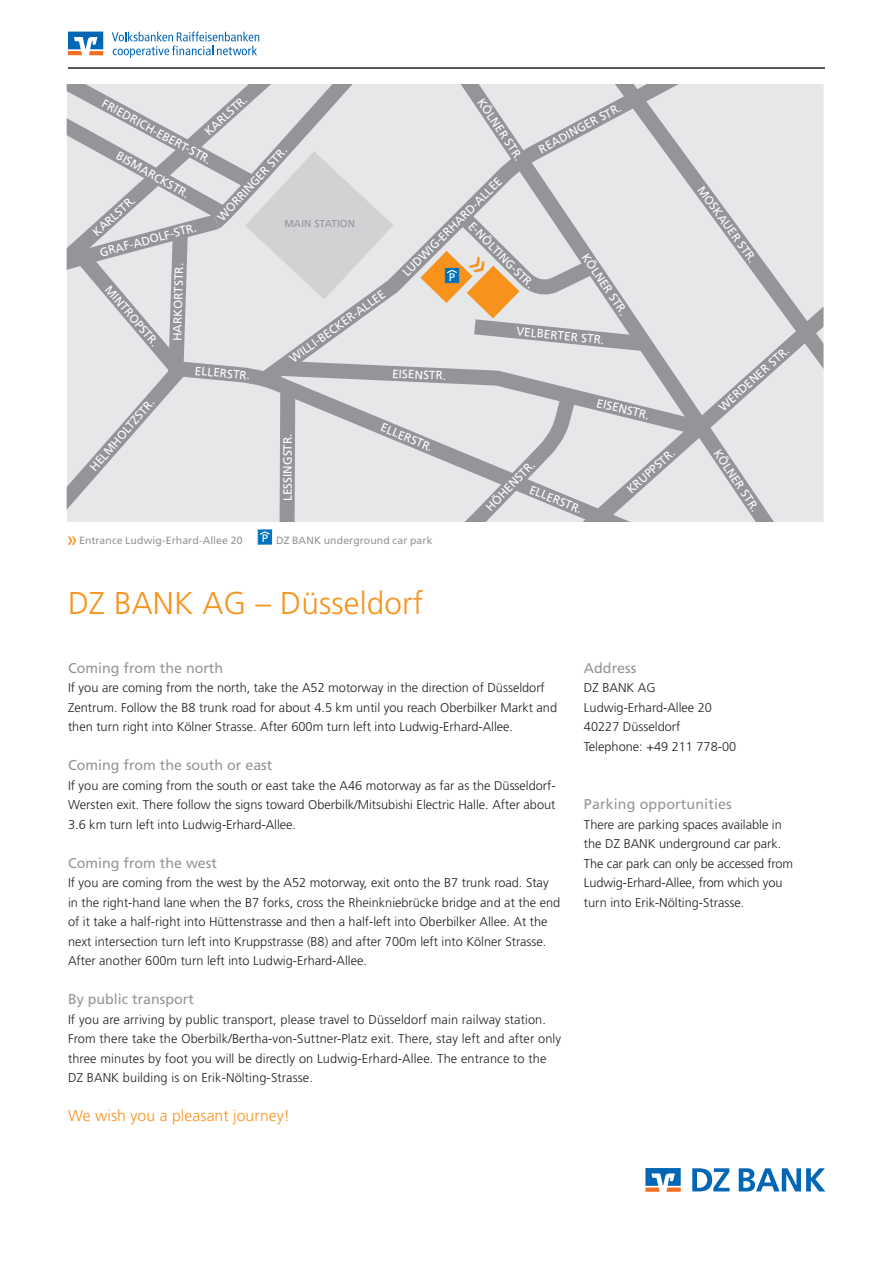
<style>
.page{position:relative;width:893px;height:1263px;background:#fff}
.page>*{position:absolute;margin:0;border:0;box-sizing:border-box;transform-origin:0 0}
.t1{font:300 31.5px "Frutiger LT";letter-spacing:.005em;color:#f7931d}
.t2{font:21px "Frutiger LT";color:#f7931d;scale:.93 1}
.t3{font:300 15.75px "Frutiger LT";letter-spacing:.005em;color:#f7931d}
.t4{font:14.25px "Frutiger LT";color:#939598}
.t5{font:300 12.75px/19.5px "Frutiger LT";color:#231f20}
.t6{font:12px "Frutiger LT";letter-spacing:.005em;color:#fff}
.t7{font:12px "Frutiger LT";letter-spacing:.005em;color:#939598}
.t8{font:11.1px "Frutiger LT";color:#fff}
.t9{font:10.5px "Frutiger LT";letter-spacing:.005em;color:#939598}
.t10{font:10.05px "Frutiger LT";letter-spacing:.01em;color:#939598}
</style>
<div class="page">
<svg style="left:68px;top:31px;width:757px;height:491px;background:#dfe0e2"></svg>
<hr style="left:68px;top:68px;width:757px;height:1px;background:#231f20">
<svg style="left:692px;top:1168px;width:37px;height:23px"></svg>
<svg style="left:739px;top:1168px;width:86px;height:23px"></svg>
<svg style="left:645px;top:1168px;width:36px;height:24px"></svg>
<svg style="left:66px;top:32px;width:653px;height:513px;background:#d8d9da"></svg>
<p class="t6" style="left:202px;top:128px;width:54px;rotate:-42deg">KARLSTR.</p>
<p class="t6" style="left:486px;top:96px;width:73px;rotate:56deg">KÖLNER STR.</p>
<p class="t6" style="left:106px;top:96px;width:124px;rotate:28deg">FRIEDRICH-EBERT-STR.</p>
<p class="t6" style="left:536px;top:144px;width:93px;rotate:-28deg">READINGER STR.</p>
<p class="t6" style="left:215px;top:214px;width:98px;rotate:-47deg">WORRINGER STR.</p>
<p class="t6" style="left:120px;top:149px;width:83px;rotate:29deg">BISMARCKSTR.</p>
<p class="t6" style="left:98px;top:246px;width:101px;rotate:-15deg">GRAF-ADOLF-STR.</p>
<p class="t6" style="left:170px;top:341px;width:80px;rotate:-89deg">HARKORTSTR.</p>
<p class="t6" style="left:399px;top:269px;width:136px;rotate:-45deg">LUDWIG-ERHARD-ALLEE</p>
<p class="t6" style="left:706px;top:183px;width:93px;rotate:54deg">MOSKAUER STR.</p>
<p class="t6" style="left:90px;top:228px;width:54px;rotate:-42deg">KARLSTR.</p>
<p class="t10" style="left:284px;top:218px;width:72px">MAIN STATION</p>
<p class="t6" style="left:475px;top:219px;width:89px;rotate:45deg">E-NÖLTING-STR.</p>
<p class="t7" style="left:273px;top:219px;width:97px">HAUPTBAHNHOF</p>
<p class="t6" style="left:590px;top:250px;width:73px;rotate:56deg">KÖLNER STR.</p>
<p class="t8" style="left:449px;top:270px;width:8px">P</p>
<p class="t6" style="left:113px;top:282px;width:77px;rotate:50deg">MINTROPSTR.</p>
<p class="t6" style="left:287px;top:354px;width:116px;rotate:-36deg">WILLI-BECKER-ALLEE</p>
<p class="t6" style="left:517px;top:324px;width:90px;rotate:6deg">VELBERTER STR.</p>
<p class="t6" style="left:716px;top:403px;width:91px;rotate:-42deg">WERDENER STR.</p>
<p class="t6" style="left:196px;top:363px;width:57px;rotate:5deg">ELLERSTR.</p>
<p class="t6" style="left:393px;top:366px;width:56px;rotate:3deg">EISENSTR.</p>
<p class="t6" style="left:599px;top:396px;width:56px;rotate:14deg">EISENSTR.</p>
<p class="t6" style="left:87px;top:465px;width:93px;rotate:-49deg">HELMHOLTZSTR.</p>
<p class="t6" style="left:384px;top:420px;width:57px;rotate:23deg">ELLERSTR.</p>
<p class="t6" style="left:281px;top:501px;width:69px;rotate:-90deg">LESSINGSTR.</p>
<p class="t6" style="left:624px;top:486px;width:61px;rotate:-42deg">KRUPPSTR.</p>
<p class="t6" style="left:722px;top:446px;width:73px;rotate:56deg">KÖLNER STR.</p>
<p class="t6" style="left:483px;top:504px;width:66px;rotate:-46deg">HÖHENSTR.</p>
<p class="t6" style="left:533px;top:482px;width:57px;rotate:22deg">ELLERSTR.</p>
<p class="t8" style="left:262px;top:532px;width:8px">P</p>
<h2 class="t2" style="left:78px;top:554px;width:13px;rotate:-180deg">«</h2>
<p class="t9" style="left:79px;top:534px;width:165px">Entrance Ludwig-Erhard-Allee 20</p>
<p class="t9" style="left:276px;top:534px;width:158px">DZ BANK underground car park</p>
<h1 class="t1" style="left:68px;top:586px;width:357px">DZ BANK AG – Düsseldorf</h1>
<p class="t4" style="left:68px;top:660px;width:157px">Coming from the north</p>
<p class="t5" style="left:68px;top:678px;width:491px">If you are coming from the north, take the A52 motorway in the direction of Düsseldorf<br>Zentrum. Follow the B8 trunk road for about 4.5 km until you reach Oberbilker Markt and then turn right into Kölner Strasse. After 600m turn left into Ludwig-Erhard-Allee.</p>
<p class="t4" style="left:68px;top:757px;width:206px">Coming from the south or east</p>
<p class="t5" style="left:68px;top:776px;width:489px;text-align:justify">If you are coming from the south or east take the A46 motorway as far as the Düsseldorf-Wersten exit. There follow the signs toward Oberbilk/Mitsubishi Electric Halle. After about 3.6 km turn left into Ludwig-Erhard-Allee.</p>
<p class="t4" style="left:68px;top:855px;width:150px">Coming from the west</p>
<p class="t5" style="left:68px;top:873px;width:494px">If you are coming from the west by the A52 motorway, exit onto the B7 trunk road. Stay in the right-hand lane when the B7 forks, cross the Rheinkniebrücke bridge and at the end of it take a half-right into Hüttenstrasse and then a half-left into Oberbilker Allee. At the next intersection turn left into Kruppstrasse (B8) and after 700m left into Kölner Strasse.<br>After another 600m turn left into Ludwig-Erhard-Allee.</p>
<p class="t4" style="left:68px;top:991px;width:127px">By public transport</p>
<p class="t5" style="left:68px;top:1010px;width:495px">If you are arriving by public transport, please travel to Düsseldorf main railway station.<br>From there take the Oberbilk/Bertha-von-Suttner-Platz exit. There, stay left and after only three minutes by foot you will be directly on Ludwig-Erhard-Allee. The entrance to the DZ BANK building is on Erik-Nölting-Strasse.</p>
<p class="t3" style="left:68px;top:1107px;width:224px">We wish you a pleasant journey!</p>
<p class="t4" style="left:584px;top:660px;width:54px">Address</p>
<p class="t5" style="left:584px;top:678px;width:154px">DZ BANK AG<br>Ludwig-Erhard-Allee 20<br>40227 Düsseldorf<br>Telephone: +49 211 778-00</p>
<p class="t4" style="left:584px;top:796px;width:149px">Parking opportunities</p>
<p class="t5" style="left:584px;top:815px;width:210px">There are parking spaces available in the DZ BANK underground car park.<br>The car park can only be accessed from Ludwig-Erhard-Allee, from which you turn into Erik-Nölting-Strasse.</p>
</div>
